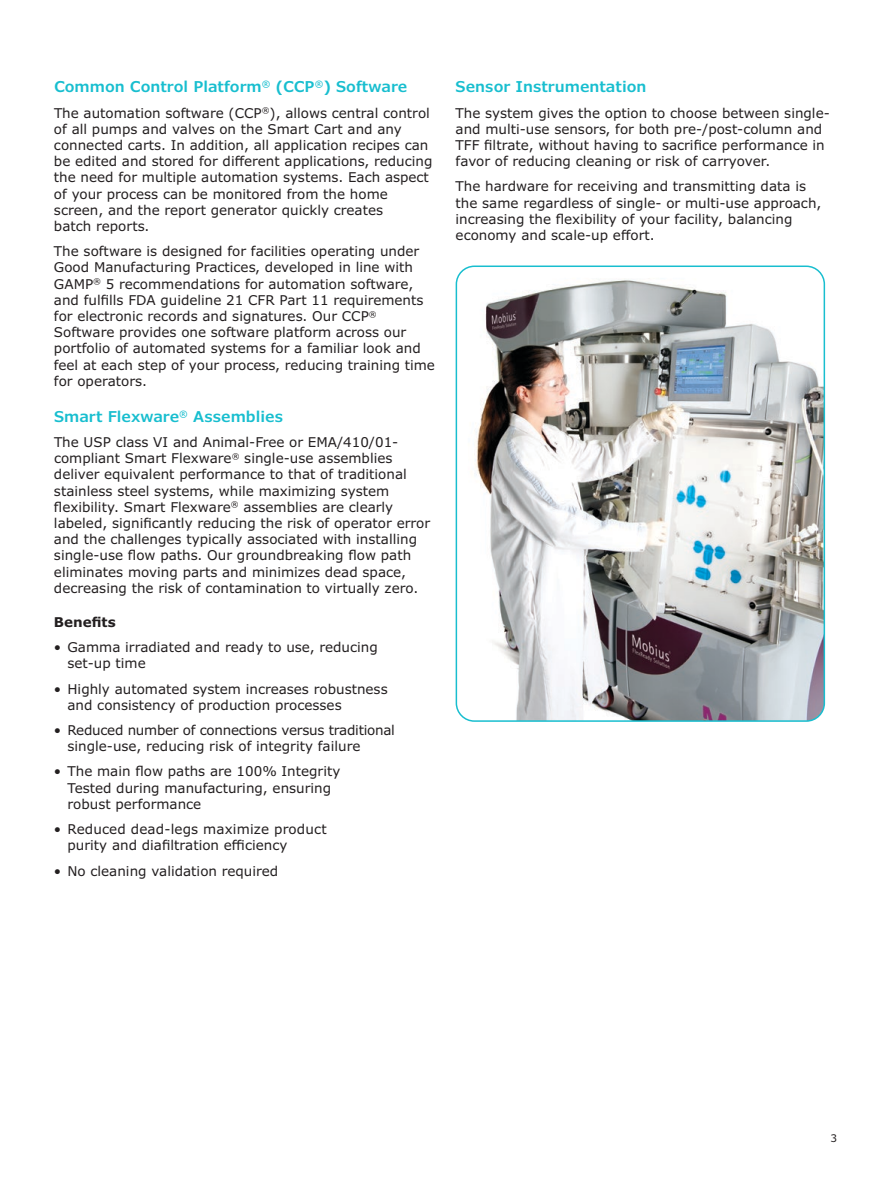
<style>
.page{position:relative;width:891px;height:1188px;background:#fff}
.page>*{position:absolute;margin:0;border:0;box-sizing:border-box;transform-origin:0 0}
.t1{font:600 15px "Verdana Pro";color:#18becf}
.t2{font:13.5px/16.2px "Verdana Pro";color:#231f20}
.t3{font:13.5px/16.2px "Verdana Pro";letter-spacing:-.02em;color:#231f20}
.t4{font:700 13.5px "Verdana Pro";color:#231f20}
.t5{font:10.5px "Verdana Pro";color:#231f20}
</style>
<div class="page">
<img style="left:456px;top:266px;width:368px;height:455px">
<div style="left:456px;top:266px;width:369px;height:456px;border:2px solid #18becf;border-radius:18px"></div>
<p class="t1" style="left:54px;top:77px;width:355px">Common Control Platform<sup>®</sup> (CCP<sup>®</sup>) Software</p>
<p class="t2" style="left:54px;top:105px;width:380px">The automation software (CCP<sup>®</sup>), allows central control of all pumps and valves on the Smart Cart and any connected carts. In addition, all application recipes can be edited and stored for different applications, reducing the need for multiple automation systems. Each aspect of your process can be monitored from the home screen, and the report generator quickly creates<br>batch reports.</p>
<p class="t2" style="left:54px;top:243px;width:383px">The software is designed for facilities operating under Good Manufacturing Practices, developed in line with GAMP<sup>®</sup> 5 recommendations for automation software, and fulfills FDA guideline 21 CFR Part 11 requirements for electronic records and signatures. Our CCP<sup>® </sup>Software provides one software platform across our portfolio of automated systems for a familiar look and feel at each step of your process, reducing training time for operators.</p>
<p class="t1" style="left:54px;top:407px;width:231px">Smart Flexware<sup>®</sup> Assemblies</p>
<p class="t2" style="left:54px;top:434px;width:378px">The USP class VI and Animal-Free or EMA/410/01- compliant Smart Flexware<sup>®</sup> single-use assemblies deliver equivalent performance to that of traditional stainless steel systems, while maximizing system flexibility. Smart Flexware<sup>®</sup> assemblies are clearly labeled, significantly reducing the risk of operator error and the challenges typically associated with installing single-use flow paths. Our groundbreaking flow path eliminates moving parts and minimizes dead space, decreasing the risk of contamination to virtually zero.</p>
<p class="t4" style="left:54px;top:613px;width:64px">Benefits</p>
<p class="t2" style="left:67px;top:639px;width:312px;text-indent:-14px">• Gamma irradiated and ready to use, reducing set-up time</p>
<p class="t2" style="left:67px;top:681px;width:322px;text-indent:-14px">• Highly automated system increases robustness and consistency of production processes</p>
<p class="t3" style="left:67px;top:722px;width:329px;text-indent:-14px">• Reduced number of connections versus traditional single-use, reducing risk of integrity failure</p>
<p class="t2" style="left:67px;top:764px;width:274px;text-indent:-14px">• The main flow paths are 100% Integrity<br>Tested during manufacturing, ensuring robust performance</p>
<p class="t2" style="left:67px;top:821px;width:261px;text-indent:-14px">• Reduced dead-legs maximize product purity and diafiltration efficiency</p>
<p class="t2" style="left:54px;top:863px;width:226px">• No cleaning validation required</p>
<p class="t1" style="left:456px;top:77px;width:192px">Sensor Instrumentation</p>
<p class="t2" style="left:456px;top:105px;width:376px">The system gives the option to choose between single&shy;and multi-use sensors, for both pre-/post-column and TFF filtrate, without having to sacrifice performance in favor of reducing cleaning or risk of carryover.</p>
<p class="t2" style="left:456px;top:179px;width:367px">The hardware for receiving and transmitting data is the same regardless of single- or multi-use approach, increasing the flexibility of your facility, balancing economy and scale-up effort.</p>
<p class="t5" style="left:831px;top:1131px;width:8px">3</p>
</div>
